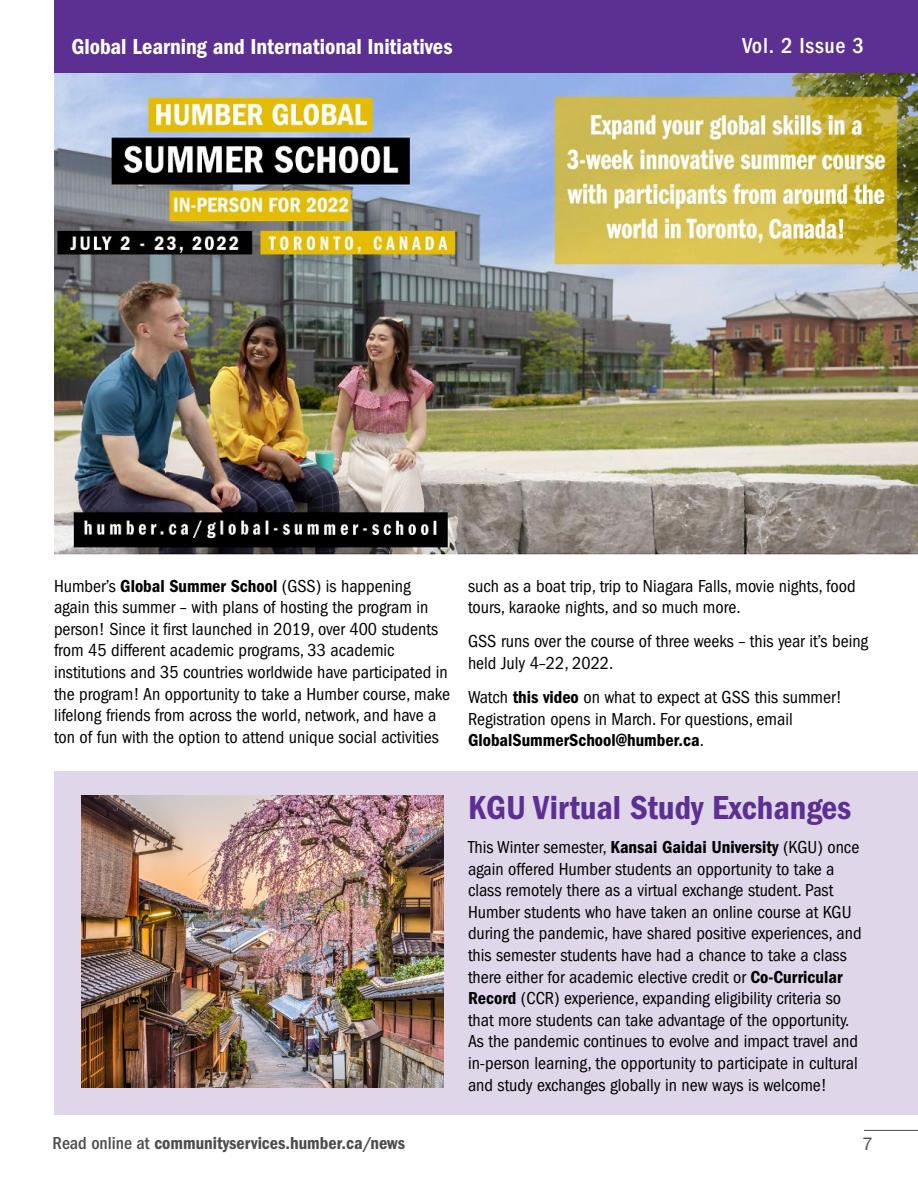
<style>
.page{position:relative;width:918px;height:1188px;background:#fff}
.page>*{position:absolute;margin:0;border:0;box-sizing:border-box;transform-origin:0 0}
.Body_copy_-_p{font:34.5px "ITC Franklin Gothic Std Dm Cd";color:#5c2f92}
.t1{font:22.5px "ITC Franklin Gothic Std Dm Cd";letter-spacing:-.005em;color:#fff}
.t2{font:500 condensed 22.5px "ITC Franklin Gothic Std";letter-spacing:.03em;color:#fff}
.Body_copy_-_p-2{font:condensed 18px/21.6px "ITC Franklin Gothic Std";color:#000}
.t3{font:18px "ITC Franklin Gothic Std Dm Cd";color:#4d4d4f}
.t4{font:18px "ITC Franklin Gothic Std";color:#4d4d4f}
.s1{font-family:"ITC Franklin Gothic Std Dm Cd";font-stretch:normal}
.s2{font-family:"ITC Franklin Gothic Std";font-weight:500;font-stretch:condensed}
</style>
<div class="page">
<hr style="left:864px;top:1130px;width:54px;height:1px;background:#4d4d4f">
<div style="left:54px;top:771px;width:864px;height:343px;background:#dfd6e9"></div>
<div style="left:54px;top:0;width:864px;height:74px;background:#5c2f92"></div>
<img style="left:54px;top:74px;width:864px;height:481px">
<img style="left:81px;top:796px;width:363px;height:292px">
<p class="t1" style="left:71px;top:34px;width:383px">Global Learning and International Initiatives</p>
<p class="t2" style="left:742px;top:32px;width:123px">Vol. 2 Issue 3</p>
<p class="Body_copy_-_p-2" style="left:54px;top:575px;width:398px">Humber’s <span class="s1">Global Summer School</span> (GSS) is happening again this summer – with plans of hosting the program in person! Since it first launched in 2019, over 400 students from 45 different academic programs, 33 academic institutions and 35 countries worldwide have participated in the program! An opportunity to take a Humber course, make lifelong friends from across the world, network, and have a ton of fun with the option to attend unique social activities</p>
<p class="Body_copy_-_p-2" style="left:468px;top:575px;width:389px">such as a boat trip, trip to Niagara Falls, movie nights, food tours, karaoke nights, and so much more.</p>
<p class="Body_copy_-_p-2" style="left:468px;top:631px;width:402px">GSS runs over the course of three weeks – this year it’s being held July 4–22, 2022.</p>
<p class="Body_copy_-_p-2" style="left:468px;top:687px;width:375px">Watch <span class="s1">this video</span> on what to expect at GSS this summer!<br>Registration opens in March. For questions, email<br><span class="s1">GlobalSummerSchool@humber.ca</span>.</p>
<p class="Body_copy_-_p" style="left:468px;top:788px;width:385px">KGU Virtual Study Exchanges</p>
<p class="Body_copy_-_p-2" style="left:468px;top:836px;width:395px">This Winter semester, <span class="s1">Kansai Gaidai University</span> (KGU) once again offered Humber students an opportunity to take a class remotely there as a virtual exchange student. Past Humber students who have taken an online course at KGU during the pandemic, have shared positive experiences, and this semester students have had a chance to take a class there either for academic elective credit or <span class="s1">Co-Curricular Record</span> (CCR) experience, expanding eligibility criteria so that more students can take advantage of the opportunity.<br>As the pandemic continues to evolve and impact travel and in-person learning, the opportunity to participate in cultural and study exchanges globally in new ways is welcome!</p>
<p class="t3" style="left:53px;top:1133px;width:354px"><span class="s2">Read online at</span> communityservices.humber.ca/news</p>
<p class="t4" style="left:862px;top:1134px;width:12px">7</p>
</div>
